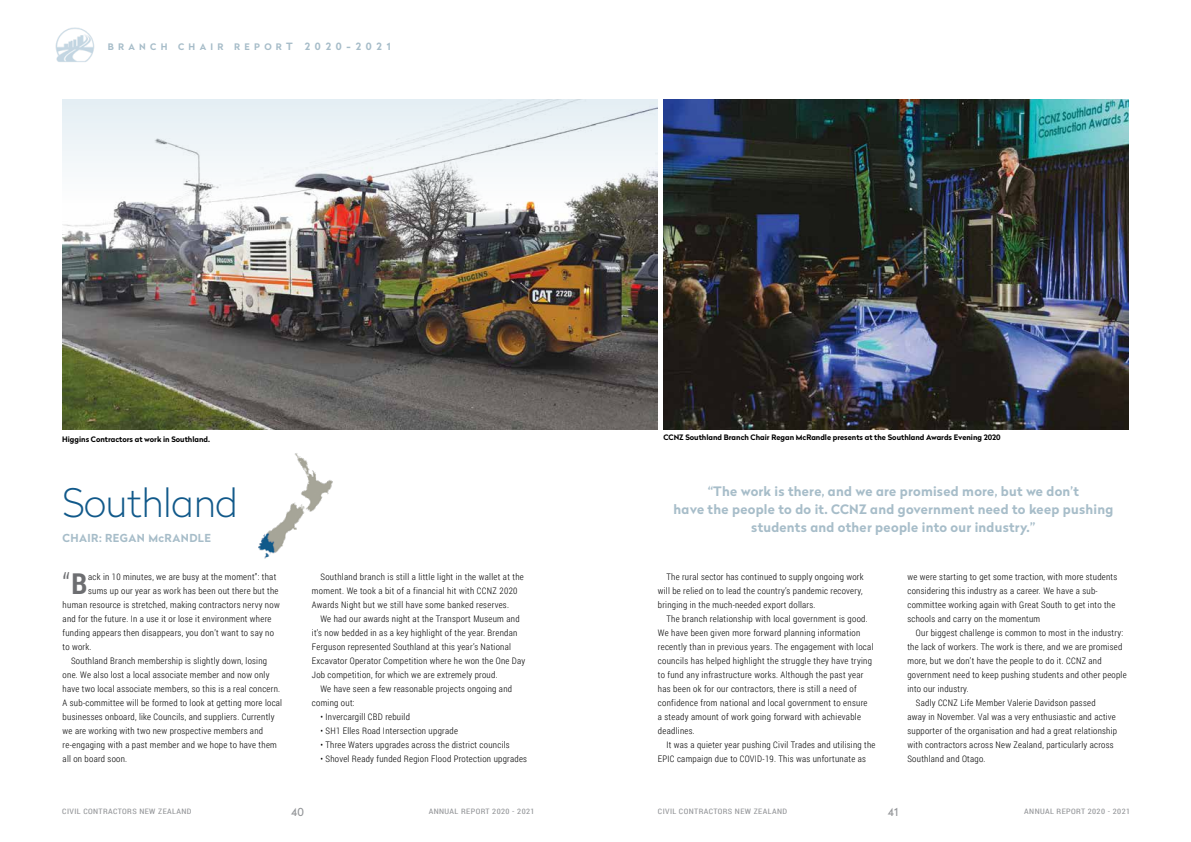
<style>
.page{position:relative;width:1191px;height:842px;background:#fff}
.page>*{position:absolute;margin:0;border:0;box-sizing:border-box;transform-origin:0 0}
.t1{font:100 39px "Radikal";letter-spacing:-.01em;color:#11598a}
.t2{font:300 28.7px "Roboto Condensed";color:#6d6e71}
.t3{font:700 13px/18px "Radikal";letter-spacing:.02em;color:#a7bdc9;text-align:center}
.t4{font:700 11px "Radikal";letter-spacing:.04em;color:#a7bdc9}
.t5{font:11px "Radikal";color:#939598}
.t6{font:300 9px/14px "Roboto Condensed";letter-spacing:.03em;color:#000}
.t7{font:700 9px "Radikal";letter-spacing:.48em;color:#a7bdc9}
.t8{font:700 7.5px "Radikal";color:#000}
.t9{font:7.5px "Roboto Condensed";letter-spacing:.05em;color:#939598;scale:1.1 1}
.s1{font-size:10px}
.s2{font-weight:700}
</style>
<div class="page">
<img style="left:55px;top:27px;width:40px;height:35px">
<img style="left:663px;top:99px;width:465px;height:330px">
<img style="left:62px;top:99px;width:596px;height:330px">
<img style="left:258px;top:453px;width:75px;height:106px">
<svg style="left:63px;top:99px;width:595px;height:105px;fill:#edf3f7"></svg>
<p class="t7" style="left:108px;top:40px;width:284px">BRANCH CHAIR REPOR<span class="s1">T 2020-2021</span></p>
<p class="t8" style="left:62px;top:434px;width:149px">Higgins Contractors at work in Southland.</p>
<p class="t8" style="left:663px;top:432px;width:339px">CCNZ Southland Branch Chair Regan McRandle presents at the Southland Awards Evening 2020</p>
<h1 class="t1" style="left:63px;top:476px;width:177px">Southland</h1>
<p class="t4" style="left:63px;top:530px;width:150px">CHAIR: REGAN McRANDLE</p>
<h2 class="t2" style="left:63px;top:564px;width:26px">“<span class="s2">B</span></h2>
<p class="t6" style="left:88px;top:570px;width:190px">ack in 10 minutes, we are busy at the moment”: that</p>
<p class="t6" style="left:88px;top:584px;width:192px">sums up our year as work has been out there but the</p>
<p class="t6" style="left:63px;top:598px;width:219px">human resource is stretched, making contractors nervy now</p>
<p class="t6" style="left:63px;top:612px;width:210px">and for the future. In a use it or lose it environment where</p>
<p class="t6" style="left:63px;top:626px;width:213px">funding appears then disappears, you don’t want to say no</p>
<p class="t6" style="left:63px;top:640px;width:30px">to work.</p>
<p class="t6" style="left:71px;top:654px;width:197px">Southland Branch membership is slightly down, losing</p>
<p class="t6" style="left:63px;top:668px;width:208px">one. We also lost a local associate member and now only</p>
<p class="t6" style="left:63px;top:682px;width:219px">have two local associate members, so this is a real concern.</p>
<p class="t6" style="left:63px;top:696px;width:221px">A sub-committee will be formed to look at getting more local</p>
<p class="t6" style="left:63px;top:710px;width:213px">businesses onboard, like Councils, and suppliers. Currently</p>
<p class="t6" style="left:63px;top:724px;width:202px">we are working with two new prospective members and</p>
<p class="t6" style="left:63px;top:738px;width:216px">re-engaging with a past member and we hope to have them</p>
<p class="t6" style="left:63px;top:752px;width:66px">all on board soon.</p>
<p class="t6" style="left:312px;top:570px;width:213px;text-indent:9px">Southland branch is still a little light in the wallet at the moment. We took a bit of a financial hit with CCNZ 2020<br>Awards Night but we still have some banked reserves.</p>
<p class="t6" style="left:312px;top:612px;width:215px;text-indent:9px">We had our awards night at the Transport Museum and it’s now bedded in as a key highlight of the year. Brendan Ferguson represented Southland at this year’s National Excavator Operator Competition where he won the One Day Job competition, for which we are extremely proud.</p>
<p class="t6" style="left:312px;top:682px;width:202px;text-indent:9px">We have seen a few reasonable projects ongoing and coming out:</p>
<p class="t6" style="left:320px;top:710px;width:91px">• Invercargill CBD rebuild</p>
<p class="t6" style="left:320px;top:724px;width:139px">• SH1 Elles Road Intersection upgrade</p>
<p class="t6" style="left:320px;top:738px;width:191px">• Three Waters upgrades across the district councils</p>
<p class="t6" style="left:320px;top:752px;width:208px">• Shovel Ready funded Region Flood Protection upgrades</p>
<h3 class="t3" style="left:673px;top:482px;width:441px">“The work is there, and we are promised more, but we don’t<br>have the people to do it. CCNZ and government need to keep pushing students and other people into our industry.”</h3>
<p class="t6" style="left:658px;top:570px;width:207px;text-align:justify;text-indent:9px">The rural sector has continued to supply ongoing work will be relied on to lead the country’s pandemic recovery, bringing in the much-needed export dollars.</p>
<p class="t6" style="left:658px;top:612px;width:217px;text-indent:9px">The branch relationship with local government is good.<br>We have been given more forward planning information recently than in previous years. The engagement with local councils has helped highlight the struggle they have trying to fund any infrastructure works. Although the past year has been ok for our contractors, there is still a need of confidence from national and local government to ensure a steady amount of work going forward with achievable deadlines.</p>
<p class="t6" style="left:658px;top:738px;width:219px;text-indent:9px">It was a quieter year pushing Civil Trades and utilising the<br>EPIC campaign due to COVID-19. This was unfortunate as</p>
<p class="t6" style="left:907px;top:570px;width:211px">we were starting to get some traction, with more students considering this industry as a career. We have a sub&shy;committee working again with Great South to get into the schools and carry on the momentum</p>
<p class="t6" style="left:916px;top:626px;width:209px">Our biggest challenge is common to most in the industry:</p>
<p class="t6" style="left:907px;top:640px;width:216px">the lack of workers. The work is there, and we are promised</p>
<p class="t6" style="left:907px;top:654px;width:196px">more, but we don’t have the people to do it. CCNZ and</p>
<p class="t6" style="left:907px;top:668px;width:221px">government need to keep pushing students and other people</p>
<p class="t6" style="left:907px;top:682px;width:63px">into our industry.</p>
<p class="t6" style="left:916px;top:696px;width:181px">Sadly CCNZ Life Member Valerie Davidson passed</p>
<p class="t6" style="left:907px;top:710px;width:210px">away in November. Val was a very enthusiastic and active</p>
<p class="t6" style="left:907px;top:724px;width:211px">supporter of the organisation and had a great relationship</p>
<p class="t6" style="left:907px;top:738px;width:208px">with contractors across New Zealand, particularly across</p>
<p class="t6" style="left:907px;top:752px;width:80px">Southland and Otago.</p>
<p class="t9" style="left:62px;top:806px;width:119px">CIVIL CONTRACTORS NEW ZEALAND</p>
<p class="t5" style="left:291px;top:804px;width:14px">40</p>
<p class="t9" style="left:429px;top:806px;width:98px">ANNUAL REPORT 2020 - 2021</p>
<p class="t9" style="left:658px;top:806px;width:119px">CIVIL CONTRACTORS NEW ZEALAND</p>
<p class="t9" style="left:1024px;top:806px;width:98px">ANNUAL REPORT 2020 - 2021</p>
<p class="t5" style="left:888px;top:804px;width:12px">41</p>
</div>
